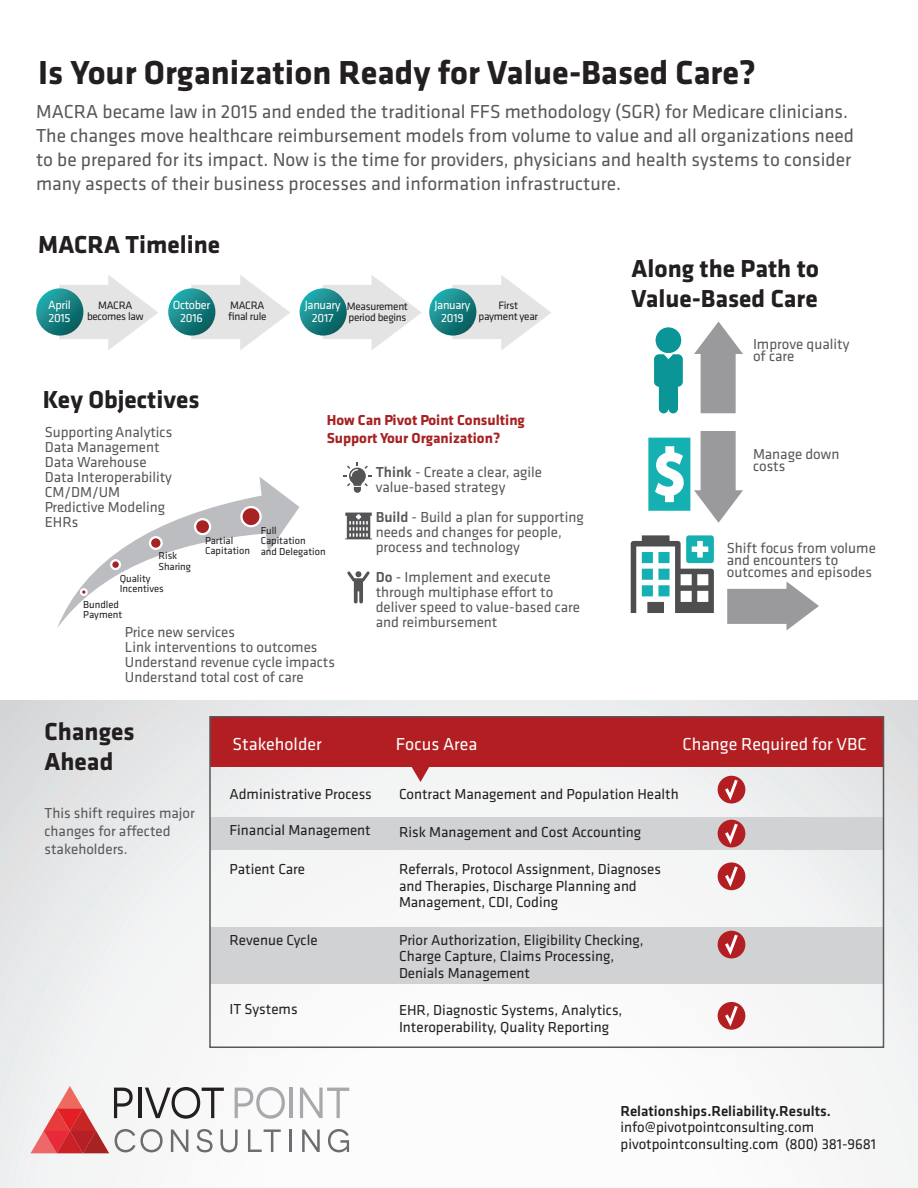
<style>
.page{position:relative;width:918px;height:1188px;background:#fff}
.page>*{position:absolute;margin:0;border:0;box-sizing:border-box;transform-origin:0 0}
.t1{font:700 34.5px "Klavika";color:#231f20}
.t2{font:700 25.5px/30.6px "Klavika";color:#231f20}
.t3{font:19.5px/24px "Klavika";color:#57585a}
.t4{font:18px "Klavika";color:#fff}
.t5{font:15px/15px "Klavika";color:#57585a}
.t6{font:15px/16.5px "Klavika";color:#231f20}
.t7{font:700 15px/18px "Klavika";color:#a72222}
.t8{font:500 15px "Klavika";color:#231f20}
.t9{font:12.3px/13.4px "Klavika";letter-spacing:-.025em;color:#fff;text-align:center}
.t10{font:11.1px/11.1px "Klavika";letter-spacing:-.025em;color:#231f20;text-align:center}
.t11{font:10.5px/10.5px "Klavika";color:#231f20}
.s1{font-weight:500}
</style>
<div class="page">
<div style="left:0;top:701px;width:918px;height:487px;background:linear-gradient(to bottom,#e3e4e5,#fdfdfe)"></div>
<svg style="left:59px;top:275px;width:99px;height:75px"></svg>
<svg style="left:36px;top:288px;width:47px;height:48px;background:#1d8687"></svg>
<svg style="left:323px;top:275px;width:99px;height:75px"></svg>
<svg style="left:300px;top:288px;width:47px;height:48px;background:#1d8587"></svg>
<svg style="left:191px;top:275px;width:99px;height:75px"></svg>
<svg style="left:168px;top:288px;width:47px;height:48px;background:#1d8687"></svg>
<svg style="left:452px;top:275px;width:99px;height:75px"></svg>
<svg style="left:429px;top:288px;width:47px;height:48px;background:#1d8687"></svg>
<svg style="left:57px;top:477px;width:243px;height:151px"></svg>
<div style="left:80px;top:588px;width:8px;height:8px;border:2px solid #fff;border-radius:50%"></div>
<div style="left:111px;top:560px;width:9px;height:9px;background:#a72222;border-radius:50%"></div>
<div style="left:110px;top:559px;width:11px;height:11px;border:2px solid #fff;border-radius:50%"></div>
<div style="left:150px;top:537px;width:12px;height:12px;background:#a72222;border-radius:50%"></div>
<div style="left:149px;top:536px;width:14px;height:14px;border:2px solid #fff;border-radius:50%"></div>
<div style="left:195px;top:519px;width:15px;height:15px;background:#a72222;border-radius:50%"></div>
<div style="left:194px;top:518px;width:17px;height:17px;border:2px solid #fff;border-radius:50%"></div>
<svg style="left:241px;top:507px;width:20px;height:19px"></svg>
<div style="left:240px;top:506px;width:22px;height:21px;border:2px solid #fff;border-radius:50%"></div>
<svg style="left:654px;top:354px;width:29px;height:59px"></svg>
<div style="left:656px;top:327px;width:25px;height:26px;background:#0b9597;border-radius:50%"></div>
<svg style="left:694px;top:322px;width:49px;height:91px"></svg>
<svg style="left:631px;top:535px;width:83px;height:78px"></svg>
<svg style="left:648px;top:431px;width:95px;height:92px"></svg>
<svg style="left:727px;top:581px;width:92px;height:50px"></svg>
<div style="left:210px;top:717px;width:674px;height:49px;background:#b31e22"></div>
<div style="left:210px;top:817px;width:674px;height:33px;background:#d1d2d4"></div>
<div style="left:210px;top:927px;width:674px;height:57px;background:#d1d2d4"></div>
<svg style="left:401px;top:766px;width:39px;height:16px"></svg>
<div style="left:718px;top:776px;width:27px;height:28px;background:#b31e22;border-radius:50%"></div>
<svg style="left:722px;top:776px;width:18px;height:28px"></svg>
<div style="left:718px;top:820px;width:27px;height:27px;background:#b31e22;border-radius:50%"></div>
<svg style="left:722px;top:820px;width:18px;height:28px"></svg>
<div style="left:718px;top:862px;width:27px;height:28px;background:#b31e22;border-radius:50%"></div>
<svg style="left:722px;top:863px;width:18px;height:28px"></svg>
<div style="left:718px;top:931px;width:27px;height:27px;background:#b31e22;border-radius:50%"></div>
<svg style="left:722px;top:931px;width:18px;height:28px"></svg>
<div style="left:718px;top:1002px;width:27px;height:28px;background:#b31e22;border-radius:50%"></div>
<svg style="left:722px;top:1003px;width:18px;height:27px"></svg>
<div style="left:209px;top:716px;width:675px;height:332px;border:2px solid #57585a"></div>
<hr style="left:289px;top:1088px;width:4px;height:30px;background:#a8a9ad">
<svg style="left:300px;top:1088px;width:49px;height:30px"></svg>
<svg style="left:31px;top:1086px;width:254px;height:67px"></svg>
<hr style="left:289px;top:1129px;width:3px;height:23px;background:#6c6d70">
<svg style="left:302px;top:1129px;width:18px;height:23px"></svg>
<svg style="left:328px;top:1129px;width:21px;height:23px"></svg>
<svg style="left:343px;top:462px;width:28px;height:31px"></svg>
<svg style="left:347px;top:571px;width:23px;height:32px"></svg>
<svg style="left:345px;top:513px;width:27px;height:26px"></svg>
<h1 class="t1" style="left:38px;top:53px;width:719px">Is Your Organization Ready for Value-Based Care?</h1>
<p class="t3" style="left:36px;top:100px;width:819px">MACRA became law in 2015 and ended the traditional FFS methodology (SGR) for Medicare clinicians.<br>The changes move healthcare reimbursement models from volume to value and all organizations need to be prepared for its impact. Now is the time for providers, physicians and health systems to consider many aspects of their business processes and information infrastructure.</p>
<h2 class="t2" style="left:38px;top:230px;width:184px">MACRA Timeline</h2>
<p class="t9" style="left:48px;top:298px;width:24px;text-align:left">April<br>2015</p>
<p class="t10" style="left:87px;top:300px;width:58px">MACRA becomes law</p>
<p class="t9" style="left:305px;top:298px;width:37px">January<br>2017</p>
<p class="t10" style="left:347px;top:301px;width:63px;text-align:left">Measurement period begins</p>
<p class="t9" style="left:173px;top:298px;width:39px">October<br>2016</p>
<p class="t10" style="left:228px;top:300px;width:40px;text-align:left">MACRA final rule</p>
<p class="t9" style="left:434px;top:298px;width:37px">January<br>2019</p>
<p class="t10" style="left:479px;top:300px;width:61px">First payment year</p>
<h2 class="t2" style="left:43px;top:385px;width:158px">Key Objectives</h2>
<p class="t7" style="left:327px;top:412px;width:200px">How Can Pivot Point Consulting<br>Support Your Organization?</p>
<p class="t5" style="left:45px;top:424px;width:129px">SupportingAnalytics<br>Data Management<br>Data Warehouse<br>Data Interoperability<br>CM/DM/UM<br>Predictive Modeling<br>EHRs</p>
<p class="t5" style="left:376px;top:464px;width:168px"><span class="s1">Think</span> - Create a clear, agile value-based strategy</p>
<p class="t5" style="left:376px;top:509px;width:210px"><span class="s1">Build</span> - Build a plan for supporting needs and changes for people, process and technology</p>
<p class="t5" style="left:376px;top:569px;width:206px"><span class="s1">Do</span> - Implement and execute through multiphase effort to deliver speed to value-based care and reimbursement</p>
<p class="t11" style="left:205px;top:535px;width:47px">Partial<br>Capitation</p>
<p class="t11" style="left:261px;top:525px;width:67px">Full<br>Capitation<br>and Delegation</p>
<p class="t11" style="left:158px;top:551px;width:34px">Risk<br>Sharing</p>
<p class="t11" style="left:120px;top:573px;width:46px">Quality<br>Incentives</p>
<p class="t11" style="left:83px;top:599px;width:40px">Bundled<br>Payment</p>
<p class="t5" style="left:125px;top:625px;width:212px">Price new services<br>Link interventions to outcomes<br>Understand revenue cycle impacts<br>Understand total cost of care</p>
<h2 class="t2" style="left:632px;top:254px;width:189px">Along the Path to<br>Value-Based Care</h2>
<p class="t5" style="left:753px;top:339px;width:98px;line-height:12px">Improve quality of care</p>
<p class="t5" style="left:753px;top:448px;width:88px;line-height:12px">Manage down costs</p>
<p class="t5" style="left:727px;top:543px;width:151px;line-height:12px">Shift focus from volume and encounters to outcomes and episodes</p>
<h2 class="t2" style="left:44px;top:717px;width:91px;line-height:30px">Changes<br>Ahead</h2>
<p class="t5" style="left:45px;top:805px;width:152px;line-height:18px">This shift requires major changes for affected stakeholders.</p>
<p class="t4" style="left:232px;top:735px;width:91px">Stakeholder</p>
<p class="t4" style="left:396px;top:735px;width:83px">Focus Area</p>
<p class="t4" style="left:682px;top:735px;width:186px">Change Required for VBC</p>
<p class="t6" style="left:230px;top:786px;width:144px">Administrative Process</p>
<p class="t6" style="left:230px;top:822px;width:143px">Financial Management</p>
<p class="t6" style="left:230px;top:861px;width:77px">Patient Care</p>
<p class="t6" style="left:399px;top:786px;width:281px">Contract Management and Population Health</p>
<p class="t6" style="left:399px;top:824px;width:244px">Risk Management and Cost Accounting</p>
<p class="t6" style="left:399px;top:861px;width:264px">Referrals, Protocol Assignment, Diagnoses and Therapies, Discharge Planning and<br>Management, CDI, Coding</p>
<p class="t6" style="left:399px;top:932px;width:246px">Prior Authorization, Eligibility Checking,<br>Charge Capture, Claims Processing,<br>Denials Management</p>
<p class="t6" style="left:399px;top:1002px;width:225px">EHR, Diagnostic Systems, Analytics,<br>Interoperability, Quality Reporting</p>
<p class="t6" style="left:230px;top:932px;width:90px">Revenue Cycle</p>
<p class="t6" style="left:230px;top:1001px;width:70px">IT Systems</p>
<p class="t8" style="left:620px;top:1103px;width:212px">Relationships.Reliability.Results.</p>
<p class="t6" style="left:620px;top:1120px;width:257px">info@pivotpointconsulting.com pivotpointconsulting.com (800) 381-9681</p>
</div>
